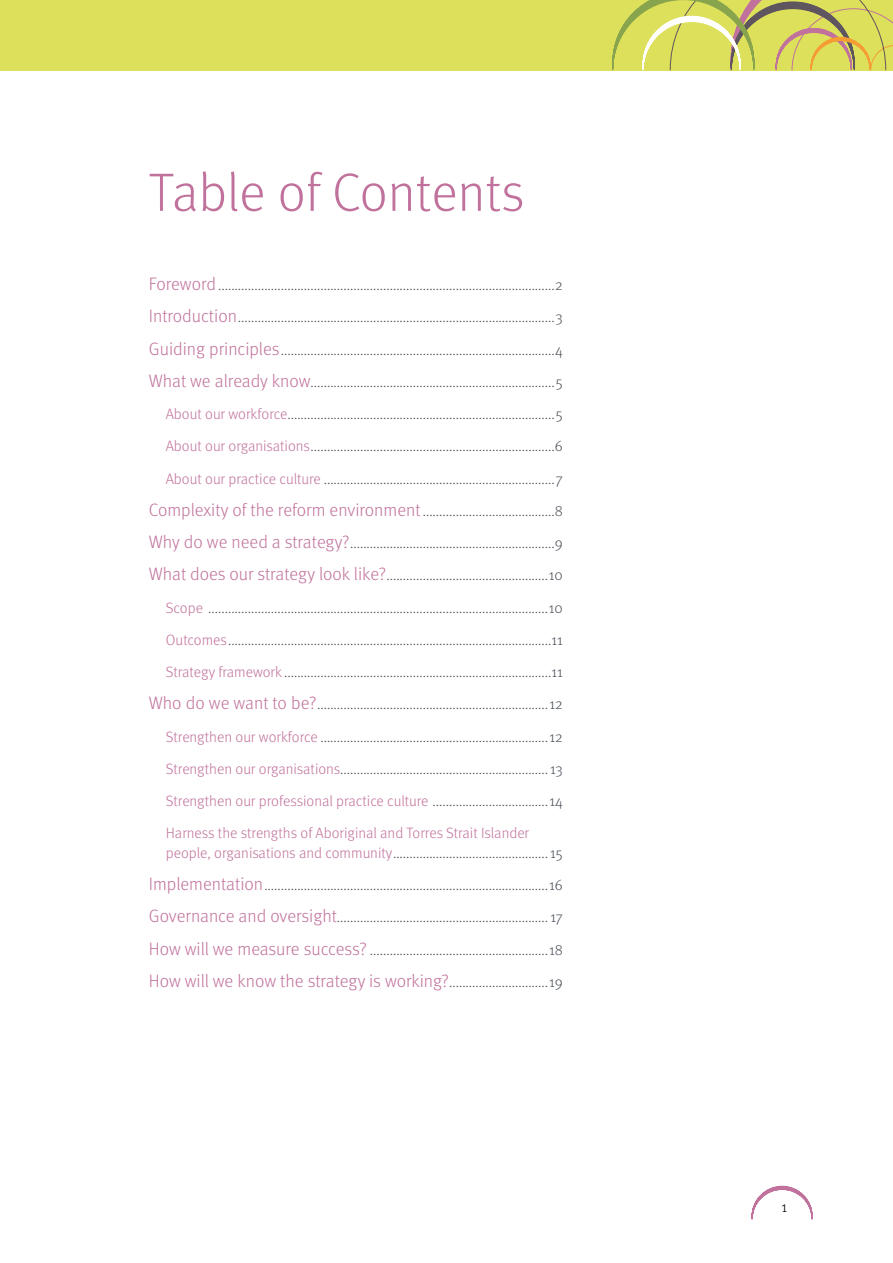
<style>
.page{position:relative;width:893px;height:1263px;background:#fff}
.page>*{position:absolute;margin:0;border:0;box-sizing:border-box;transform-origin:0 0}
.t1{font:300 54px "Meta OT";color:#c1729c}
.t2{font:300 18px "Meta OT";letter-spacing:-.005em;color:#c1729c}
.t3{font:300 15px/32.2px "Meta OT";color:#4c525a;text-align:justify}
.t4{font:300 15px "Meta OT";color:#c1729c}
.t5{font:300 15px "Meta OT";color:#000}
.s1{font-size:18px;color:#c1729c}
.s2{color:#c1729c}
.s3{color:#4c525a}
.s4{font-size:15px;color:#4c525a}
</style>
<div class="page">
<div style="left:0;top:0;width:893px;height:70px;background:#dde05b"></div>
<svg style="left:752px;top:1186px;width:60px;height:34px"></svg>
<svg style="left:612px;top:0;width:281px;height:71px"></svg>
<h1 class="t1" style="left:149px;top:161px;width:377px">Table of Contents</h1>
<p class="t3" style="left:149px;top:269px;width:416px"><span class="s1">Foreword</span>......................................................................................................2</p>
<p class="t3" style="left:149px;top:301px;width:415px"><span class="s1">Introduction</span>................................................................................................3</p>
<p class="t3" style="left:149px;top:333px;width:416px"><span class="s1">Guiding principles</span>...................................................................................4</p>
<p class="t3" style="left:149px;top:366px;width:416px"><span class="s1">What we already know</span>..........................................................................5</p>
<p class="t3" style="left:166px;top:398px;width:398px"><span class="s2">About our workforce</span>.................................................................................5</p>
<p class="t3" style="left:166px;top:430px;width:398px"><span class="s2">About our organisations</span>..........................................................................6</p>
<p class="t3" style="left:166px;top:462px;width:398px"><span class="s2">About our practice culture</span> ......................................................................7</p>
<p class="t3" style="left:149px;top:495px;width:415px"><span class="s1">Complexity of the reform environment</span>........................................8</p>
<p class="t3" style="left:149px;top:527px;width:416px"><span class="s1">Why do we need a strategy?</span>..............................................................9</p>
<p class="t3" style="left:149px;top:559px;width:416px"><span class="s1">What does our strategy look like?</span>.................................................10</p>
<p class="t3" style="left:166px;top:591px;width:398px"><span class="s2">Scope</span> .......................................................................................................10</p>
<p class="t3" style="left:166px;top:624px;width:398px"><span class="s2">Outcomes</span>..................................................................................................11</p>
<p class="t3" style="left:166px;top:656px;width:398px"><span class="s2">Strategy framework</span> .................................................................................11</p>
<p class="t3" style="left:149px;top:688px;width:415px"><span class="s1">Who do we want to be?</span>......................................................................12</p>
<p class="t3" style="left:166px;top:721px;width:398px"><span class="s2">Strengthen our workforce</span> .....................................................................12</p>
<p class="t3" style="left:166px;top:753px;width:398px"><span class="s2">Strengthen our organisations</span>...............................................................13</p>
<p class="t4" style="left:166px;top:792px;width:398px">Strengthen our professional practice culture <span class="s3">...................................14</span></p>
<p class="t4" style="left:166px;top:824px;width:365px">Harness the strengths of Aboriginal and Torres Strait Islander</p>
<p class="t3" style="left:149px;top:837px;width:416px;text-indent:17px"><span class="s2">people, organisations and community</span>...............................................15<br><span class="s1">Implementation</span>......................................................................................16<br><span class="s1">Governance and oversight</span>................................................................ 17<br><span class="s1">How will we measure success?</span> ......................................................18</p>
<p class="t2" style="left:149px;top:970px;width:415px">How will we know the strategy is working?<span class="s4">..............................19</span></p>
<p class="t5" style="left:781px;top:1197px;width:7px">1</p>
</div>
